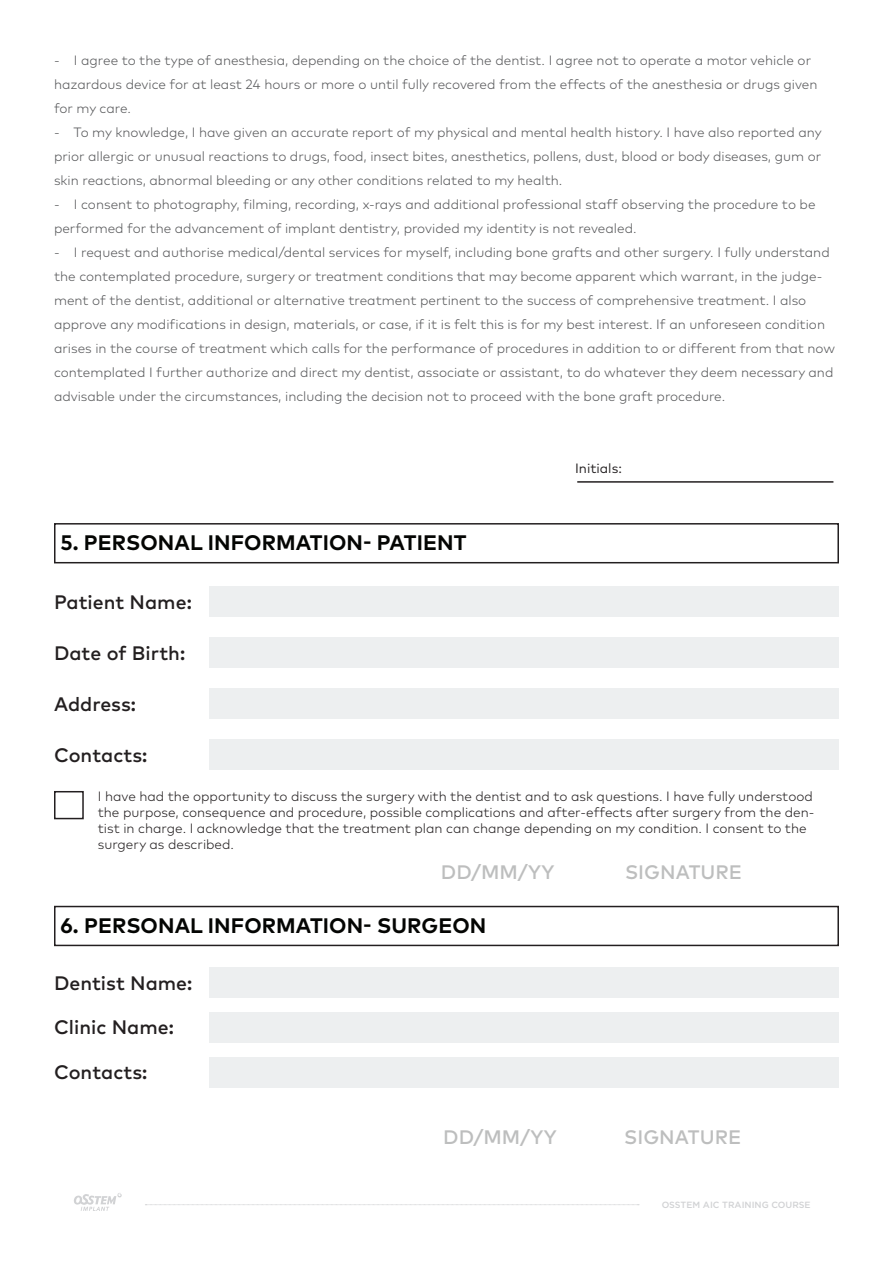
<style>
.page{position:relative;width:893px;height:1263px;background:#fff}
.page>*{position:absolute;margin:0;border:0;box-sizing:border-box;transform-origin:0 0}
.t1{font:700 21px "Mark Pro";letter-spacing:.005em;color:#040503}
.t2{font:500 19.5px "Mark Pro";color:#231f20}
.t3{font:500 19.5px "Mark Pro";color:#bdbebe}
.t4{font:300 13.5px/24px "Mark Pro";color:#57585a}
.t5{font:300 13.5px/16.2px "Mark Pro";color:#231f20}
.t6{font:13.5px "Mark Pro";color:#231f20}
.t7{font:500 9px "Gotham HTF";color:#d1d2d4}
</style>
<div class="page">
<div style="left:54px;top:523px;width:785px;height:40px;border:2px solid #231f20"></div>
<div style="left:209px;top:586px;width:630px;height:31px;background:#edeff0"></div>
<div style="left:209px;top:638px;width:630px;height:30px;background:#edeff0"></div>
<div style="left:209px;top:689px;width:630px;height:30px;background:#edeff0"></div>
<div style="left:209px;top:740px;width:630px;height:30px;background:#edeff0"></div>
<div style="left:54px;top:906px;width:785px;height:40px;border:2px solid #231f20"></div>
<div style="left:209px;top:967px;width:630px;height:30px;background:#edeff0"></div>
<div style="left:209px;top:1012px;width:630px;height:30px;background:#edeff0"></div>
<div style="left:209px;top:1057px;width:630px;height:30px;background:#edeff0"></div>
<div style="left:54px;top:791px;width:30px;height:28px;border:2px solid #231f20"></div>
<hr style="left:577px;top:481px;width:256px;height:2px;background:#231f20">
<svg style="left:74px;top:1193px;width:48px;height:18px"></svg>
<svg style="left:145px;top:1204px;width:494px;height:1px"></svg>
<p class="t4" style="left:54px;top:47px;width:765px">- I agree to the type of anesthesia, depending on the choice of the dentist. I agree not to operate a motor vehicle or hazardous device for at least 24 hours or more o until fully recovered from the effects of the anesthesia or drugs given for my care.</p>
<p class="t4" style="left:54px;top:119px;width:769px;text-align:justify">- To my knowledge, I have given an accurate report of my physical and mental health history. I have also reported any prior allergic or unusual reactions to drugs, food, insect bites, anesthetics, pollens, dust, blood or body diseases, gum or skin reactions, abnormal bleeding or any other conditions related to my health.</p>
<p class="t4" style="left:54px;top:191px;width:763px">- I consent to photography, filming, recording, x-rays and additional professional staff observing the procedure to be performed for the advancement of implant dentistry, provided my identity is not revealed.</p>
<p class="t4" style="left:54px;top:239px;width:783px">- I request and authorise medical/dental services for myself, including bone grafts and other surgery. I fully understand the contemplated procedure, surgery or treatment conditions that may become apparent which warrant, in the judge&shy;ment of the dentist, additional or alternative treatment pertinent to the success of comprehensive treatment. I also approve any modifications in design, materials, or case, if it is felt this is for my best interest. If an unforeseen condition arises in the course of treatment which calls for the performance of procedures in addition to or different from that now contemplated I further authorize and direct my dentist, associate or assistant, to do whatever they deem necessary and advisable under the circumstances, including the decision not to proceed with the bone graft procedure.</p>
<h1 class="t1" style="left:61px;top:527px;width:407px">5. PERSONAL INFORMATION- PATIENT</h1>
<h2 class="t2" style="left:54px;top:587px;width:139px">Patient Name:</h2>
<h2 class="t2" style="left:54px;top:638px;width:133px">Date of Birth:</h2>
<h2 class="t2" style="left:54px;top:689px;width:84px">Address:</h2>
<h2 class="t2" style="left:54px;top:740px;width:95px">Contacts:</h2>
<p class="t6" style="left:575px;top:458px;width:48px">Initials:</p>
<p class="t5" style="left:98px;top:787px;width:718px">I have had the opportunity to discuss the surgery with the dentist and to ask questions. I have fully understood the purpose, consequence and procedure, possible complications and after-effects after surgery from the den&shy;tist in charge. I acknowledge that the treatment plan can change depending on my condition. I consent to the surgery as described.</p>
<h2 class="t3" style="left:441px;top:857px;width:115px">DD/MM/YY</h2>
<h2 class="t3" style="left:625px;top:857px;width:119px">SIGNATURE</h2>
<h1 class="t1" style="left:61px;top:910px;width:427px">6. PERSONAL INFORMATION- SURGEON</h1>
<h2 class="t2" style="left:54px;top:968px;width:140px">Dentist Name:</h2>
<h2 class="t2" style="left:54px;top:1012px;width:121px">Clinic Name:</h2>
<h2 class="t2" style="left:54px;top:1058px;width:95px">Contacts:</h2>
<h2 class="t3" style="left:443px;top:1122px;width:115px">DD/MM/YY</h2>
<h2 class="t3" style="left:624px;top:1122px;width:119px">SIGNATURE</h2>
<p class="t7" style="left:662px;top:1200px;width:150px">OSSTEM AIC TRAINING COURSE</p>
</div>
